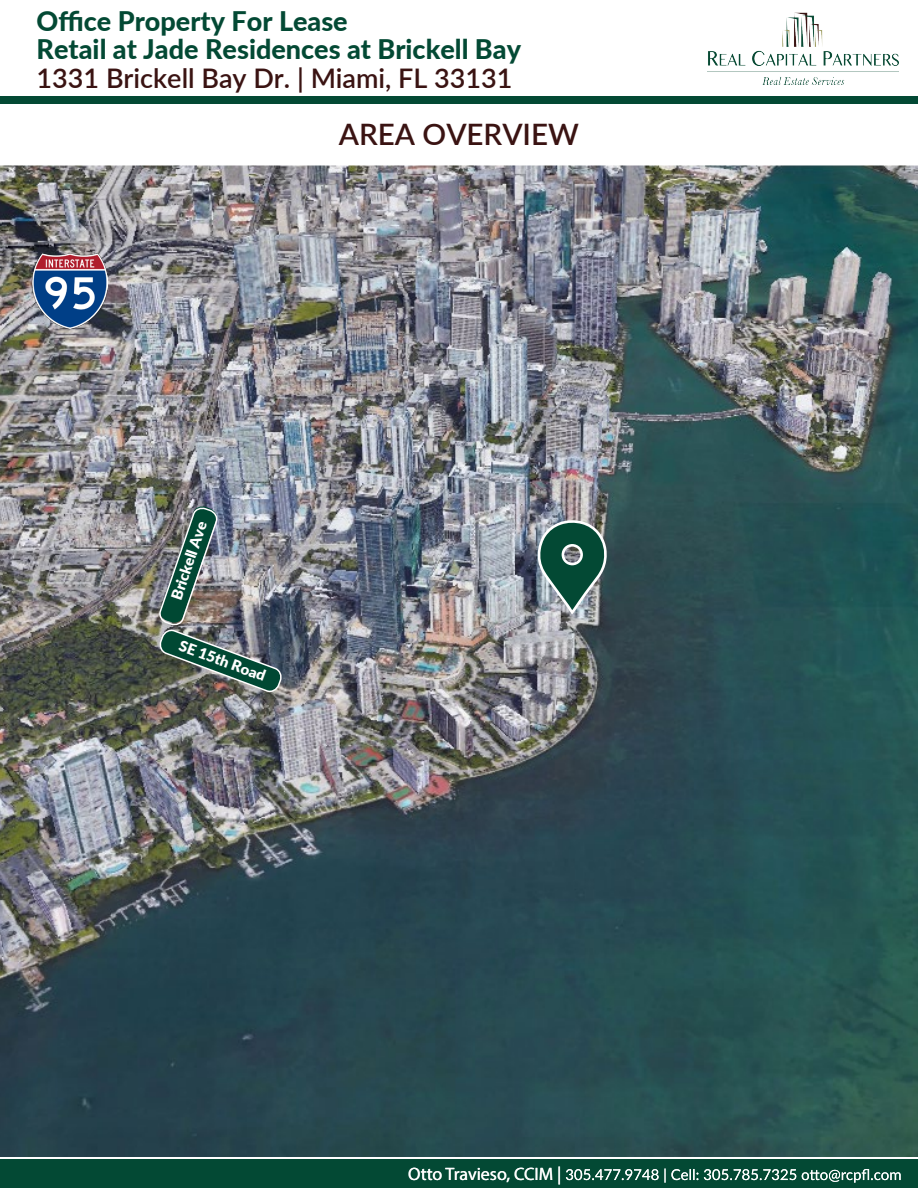
<style>
.page{position:relative;width:918px;height:1188px;background:#fff}
.page>*{position:absolute;margin:0;border:0;box-sizing:border-box;transform-origin:0 0}
.t1{font:600 29.55px "Lato";color:#3a1312}
.t2{font:800 27px/28.5px "Lato";color:#034934}
.t3{font:600 27px "Lato";color:#3a1312}
.t4{font:18px "Myriad Pro";color:#fff}
.t5{font:900 15px "Lato";color:#fff}
</style>
<div class="page">
<div style="left:0;top:1160px;width:918px;height:28px;background:#034934"></div>
<svg style="left:566px;top:1169px;width:335px;height:14px"></svg>
<img style="left:707px;top:12px;width:191px;height:72px">
<div style="left:0;top:96px;width:918px;height:8px;background:#034934"></div>
<img style="left:0;top:165px;width:918px;height:992px">
<svg style="left:537px;top:520px;width:71px;height:95px;background:#517770"></svg>
<img style="left:159px;top:505px;width:123px;height:188px">
<img style="left:32px;top:254px;width:76px;height:75px">
<p class="t2" style="left:37px;top:6px;width:486px">Office Property For Lease<br>Retail at Jade Residences at Brickell Bay</p>
<p class="t3" style="left:37px;top:58px;width:477px">1331 Brickell Bay Dr. | Miami, FL 33131</p>
<p class="t1" style="left:339px;top:113px;width:242px">AREA OVERVIEW</p>
<p class="t5" style="left:165px;top:595px;width:83px;rotate:-71deg">Brickell Ave</p>
<p class="t5" style="left:184px;top:634px;width:92px;rotate:20deg">SE 15th Road</p>
<p class="t4" style="left:408px;top:1163px;width:155px">Otto Travieso, CCIM |</p>
</div>
